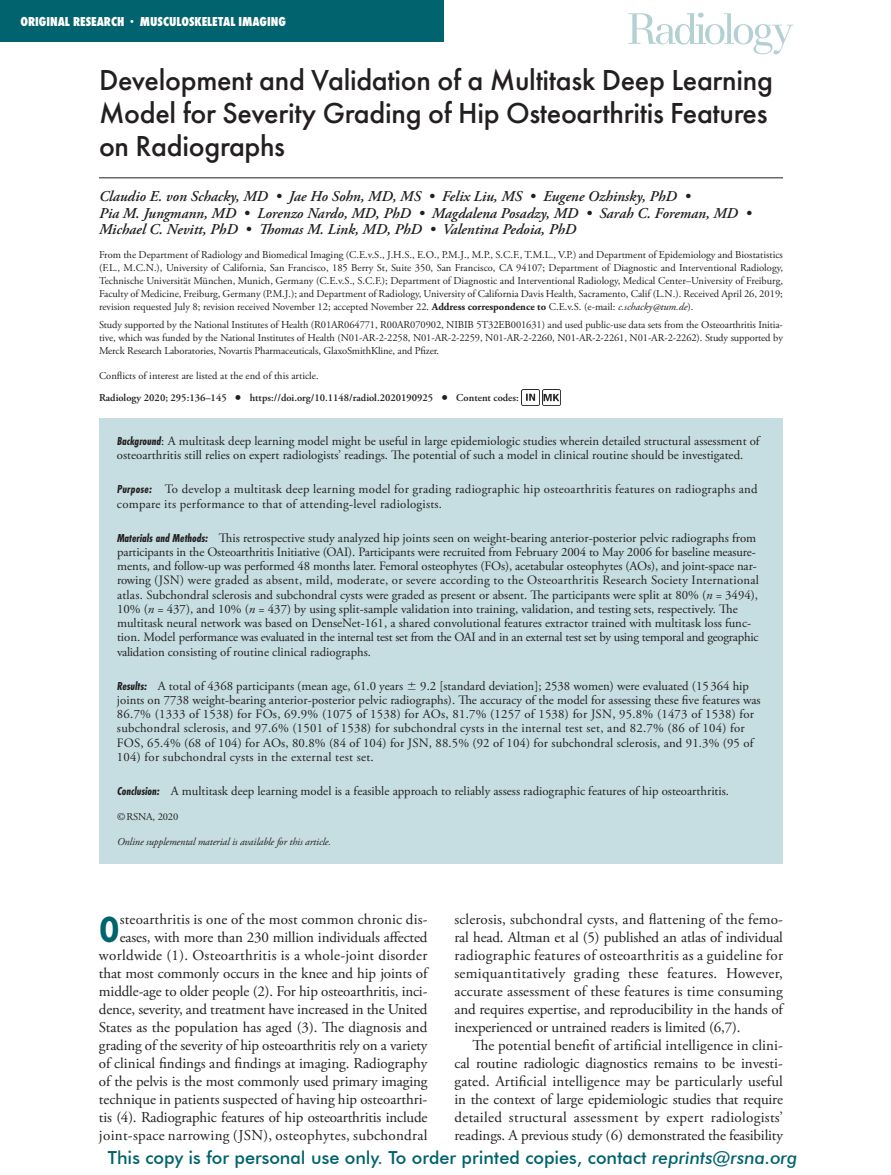
<style>
.page{position:relative;width:891px;height:1175px;background:#fff}
.page>*{position:absolute;margin:0;border:0;box-sizing:border-box;transform-origin:0 0}
.t1{font:700 37.8px "Futura PT Cond";color:#00636d}
.t2{font:500 30px/33px "Futura PT";letter-spacing:-.01em;color:#231f20}
.t3{font:500 18px "Futura BT";color:#00636d}
.t4{font:15px/18px "Adobe Garamond Pro";letter-spacing:-.01em;color:#231f20;text-align:justify}
.t5{font:italic 600 15px/16.5px "Adobe Garamond Pro";color:#231f20}
.t6{font:800 13.5px "Futura PT Cond";color:#fff}
.t7{font:12.75px/14.2px "Adobe Garamond Pro";color:#231f20}
.t8{font:12.75px/14.2px "Adobe Garamond Pro";letter-spacing:.02em;color:#231f20}
.t9{font:10.5px/12.8px "Adobe Garamond Pro";letter-spacing:-.01em;color:#231f20;text-align:justify}
.t10{font:600 10.5px/22.5px "Adobe Garamond Pro";color:#231f20}
.t11{font:italic 10.5px "Adobe Garamond Pro";letter-spacing:-.01em;color:#231f20}
.s1{font-size:10.5px}
.s2{font-weight:700}
.s3{font-style:italic}
.s4{font-weight:400}
.s5{font-size:16.5px}
.s6{font-family:"Futura PT Cond";font-weight:700;font-style:italic;font-size:12px}
.s7{font-family:"Universal Greekwith Math Pi"}
</style>
<div class="page">
<div style="left:0;top:0;width:444px;height:42px;background:#00636d"></div>
<hr style="left:99px;top:177px;width:684px;height:1px;background:#231f20">
<img style="left:521px;top:389px;width:18px;height:17px">
<img style="left:542px;top:389px;width:18px;height:17px">
<div style="left:99px;top:418px;width:684px;height:445px;background:#c6dee1"></div>
<svg style="left:629px;top:13px;width:164px;height:41px"></svg>
<p class="t6" style="left:20px;top:14px;width:267px">ORIGINAL RESEARCH <span class="s1">•</span> MUSCULOSKELETAL IMAGING</p>
<h2 class="t2" style="left:99px;top:64px;width:676px">Development and Validation of a Multitask Deep Learning<br>Model for Severity Grading of Hip Osteoarthritis Features on Radiographs</h2>
<p class="t5" style="left:99px;top:189px;width:654px">Claudio E. von Schacky, MD • Jae Ho Sohn, MD, MS • Felix Liu, MS • Eugene Ozhinsky, PhD •<br>Pia M. Jungmann, MD • Lorenzo Nardo, MD, PhD • Magdalena Posadzy, MD • Sarah C. Foreman, MD •<br>Michael C. Nevitt, PhD • Thomas M. Link, MD, PhD • Valentina Pedoia, PhD</p>
<p class="t9" style="left:99px;top:249px;width:686px">From the Department of Radiology and Biomedical Imaging (C.E.v.S., J.H.S., E.O., P.M.J., M.P., S.C.F., T.M.L., V.P.) and Department of Epidemiology and Biostatistics (F.L., M.C.N.), University of California, San Francisco, 185 Berry St, Suite 350, San Francisco, CA 94107; Department of Diagnostic and Interventional Radiology, Technische Universität München, Munich, Germany (C.E.v.S., S.C.F.); Department of Diagnostic and Interventional Radiology, Medical Center–University of Freiburg, Faculty of Medicine, Freiburg, Germany (P.M.J.); and Department of Radiology, University of California Davis Health, Sacramento, Calif (L.N.). Received April 26, 2019; revision requested July 8; revision received November 12; accepted November 22. <span class="s2">Address correspondence to</span> C.E.v.S. (e-mail: <span class="s3">c.schacky@tum.de</span>).</p>
<p class="t9" style="left:99px;top:319px;width:685px">Study supported by the National Institutes of Health (R01AR064771, R00AR070902, NIBIB 5T32EB001631) and used public-use data sets from the Osteoarthritis Initia&shy;tive, which was funded by the National Institutes of Health (N01-AR-2-2258, N01-AR-2-2259, N01-AR-2-2260, N01-AR-2-2261, N01-AR-2-2262). Study supported by Merck Research Laboratories, Novartis Pharmaceuticals, GlaxoSmithKline, and Pfizer.</p>
<p class="t10" style="left:99px;top:364px;width:421px"><span class="s4">Conflicts of interest are listed at the end of this article.<br></span>Radiology 2020; 295:136–145 <span class="s5">•</span> https://doi.org/10.1148/radiol.2020190925 <span class="s5">•</span> Content codes:</p>
<p class="t7" style="left:117px;top:434px;width:644px"><span class="s6">Background</span>: A multitask deep learning model might be useful in large epidemiologic studies wherein detailed structural assessment of osteoarthritis still relies on expert radiologists’ readings. The potential of such a model in clinical routine should be investigated.</p>
<p class="t8" style="left:117px;top:482px;width:642px"><span class="s6">Purpose:</span> To develop a multitask deep learning model for grading radiographic hip osteoarthritis features on radiographs and compare its performance to that of attending-level radiologists.</p>
<p class="t7" style="left:117px;top:531px;width:643px"><span class="s6">Materials and Methods:</span> This retrospective study analyzed hip joints seen on weight-bearing anterior-posterior pelvic radiographs from participants in the Osteoarthritis Initiative (OAI). Participants were recruited from February 2004 to May 2006 for baseline measure&shy;ments, and follow-up was performed 48 months later. Femoral osteophytes (FOs), acetabular osteophytes (AOs), and joint-space nar&shy;rowing (JSN) were graded as absent, mild, moderate, or severe according to the Osteoarthritis Research Society International atlas. Subchondral sclerosis and subchondral cysts were graded as present or absent. The participants were split at 80% (<span class="s3">n</span> = 3494), 10% (<span class="s3">n</span> = 437), and 10% (<span class="s3">n</span> = 437) by using split-sample validation into training, validation, and testing sets, respectively. The multitask neural network was based on DenseNet-161, a shared convolutional features extractor trained with multitask loss func&shy;tion. Model performance was evaluated in the internal test set from the OAI and in an external test set by using temporal and geographic validation consisting of routine clinical radiographs.</p>
<p class="t7" style="left:117px;top:679px;width:645px"><span class="s6">Results:</span> A total of 4368 participants (mean age, 61.0 years <span class="s7">6</span> 9.2 [standard deviation]; 2538 women) were evaluated (15364 hip joints on 7738 weight-bearing anterior-posterior pelvic radiographs). The accuracy of the model for assessing these five features was 86.7% (1333 of 1538) for FOs, 69.9% (1075 of 1538) for AOs, 81.7% (1257 of 1538) for JSN, 95.8% (1473 of 1538) for subchondral sclerosis, and 97.6% (1501 of 1538) for subchondral cysts in the internal test set, and 82.7% (86 of 104) for FOS, 65.4% (68 of 104) for AOs, 80.8% (84 of 104) for JSN, 88.5% (92 of 104) for subchondral sclerosis, and 91.3% (95 of 104) for subchondral cysts in the external test set.</p>
<p class="t7" style="left:117px;top:784px;width:614px"><span class="s6">Conclusion:</span> A multitask deep learning model is a feasible approach to reliably assess radiographic features of hip osteoarthritis.</p>
<p class="t9" style="left:117px;top:810px;width:63px">©RSNA, 2020</p>
<p class="t11" style="left:117px;top:835px;width:216px">Online supplemental material is available for this article.</p>
<p class="t4" style="left:99px;top:911px;width:330px;text-align:right">steoarthritis is one of the most common chronic dis&shy;eases, with more than 230 million individuals affected worldwide (1). Osteoarthritis is a whole-joint disorder that most commonly occurs in the knee and hip joints of middle-age to older people (2). For hip osteoarthritis, inci&shy;dence, severity, and treatment have increased in the United States as the population has aged (3). The diagnosis and grading of the severity of hip osteoarthritis rely on a variety of clinical findings and findings at imaging. Radiography of the pelvis is the most commonly used primary imaging technique in patients suspected of having hip osteoarthri&shy;tis (4). Radiographic features of hip osteoarthritis include joint-space narrowing (JSN), osteophytes, subchondral</p>
<p class="t4" style="left:454px;top:911px;width:330px">sclerosis, subchondral cysts, and flattening of the femo&shy;ral head. Altman et al (5) published an atlas of individual radiographic features of osteoarthritis as a guideline for semiquantitatively grading these features. However, accurate assessment of these features is time consuming and requires expertise, and reproducibility in the hands of inexperienced or untrained readers is limited (6,7).</p>
<h1 class="t1" style="left:99px;top:908px;width:22px">O</h1>
<p class="t4" style="left:454px;top:1037px;width:330px;text-indent:18px">The potential benefit of artificial intelligence in clini&shy;cal routine radiologic diagnostics remains to be investi&shy;gated. Artificial intelligence may be particularly useful in the context of large epidemiologic studies that require detailed structural assessment by expert radiologists’ readings. A previous study (6) demonstrated the feasibility</p>
<h3 class="t3" style="left:108px;top:1146px;width:691px">This copy is for personal use only. To order printed copies, contact <span class="s3">reprints@rsna.org</span></h3>
</div>
